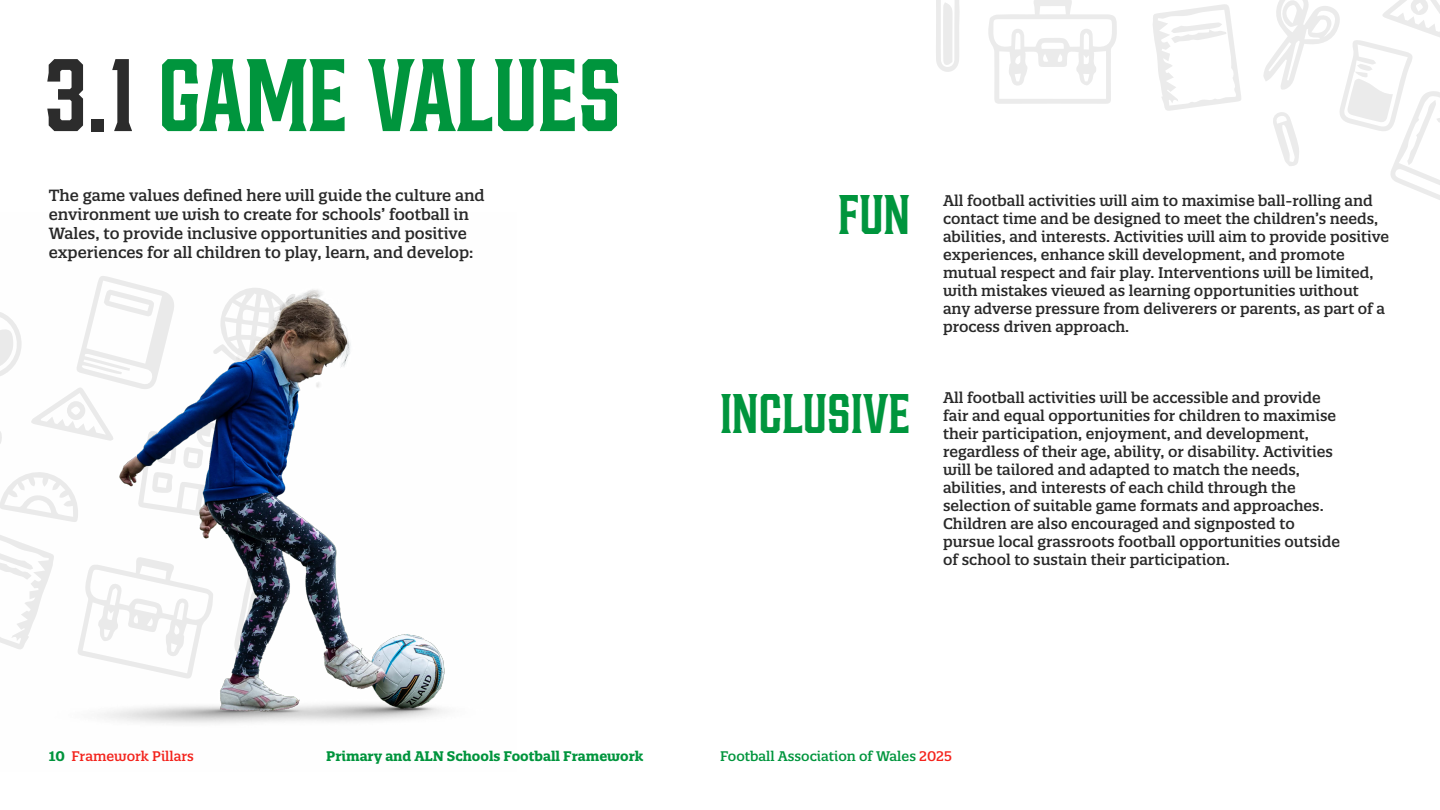
<style>
.page{position:relative;width:1440px;height:810px;background:#fff}
.page>*{position:absolute;margin:0;border:0;box-sizing:border-box;transform-origin:0 0}
.t1{font:700 90px "Draig";letter-spacing:-.025em;color:#00953d}
.t2{font:700 48.75px "Draig";letter-spacing:-.025em;color:#00953d}
.t3{font:500 15.75px/18.9px "Quatro Slab";color:#292929}
.t4{font:500 15px/18px "Quatro Slab";color:#292929}
.t5{font:700 13.5px "Quatro Slab";color:#00953d}
.t6{font:500 13.5px "Quatro Slab";color:#00953d}
.t7{font:500 13.5px "Quatro Slab";color:#f4241d}
.s1{color:#2c2c2c}
.s2{font-weight:700;color:#00953d}
.s3{color:#f4241d}
</style>
<div class="page">
<svg style="left:988px;top:0;width:129px;height:104px"></svg>
<svg style="left:1153px;top:4px;width:88px;height:107px"></svg>
<svg style="left:936px;top:0;width:24px;height:72px"></svg>
<svg style="left:1263px;top:0;width:177px;height:200px"></svg>
<img style="left:0;top:276px;width:446px;height:448px">
<h1 class="t1" style="left:42px;top:42px;width:583px"><span class="s1">3.1</span> GAME VALUES</h1>
<p class="t3" style="left:49px;top:186px;width:438px">The game values defined here will guide the culture and environment we wish to create for schools’ football in Wales, to provide inclusive opportunities and positive experiences for all children to play, learn, and develop:</p>
<p class="t4" style="left:943px;top:192px;width:448px">All football activities will aim to maximise ball-rolling and contact time and be designed to meet the children’s needs, abilities, and interests. Activities will aim to provide positive experiences, enhance skill development, and promote mutual respect and fair play. Interventions will be limited, with mistakes viewed as learning opportunities without any adverse pressure from deliverers or parents, as part of a process driven approach.</p>
<h2 class="t2" style="left:838px;top:186px;width:74px">FUN</h2>
<h2 class="t2" style="left:719px;top:385px;width:193px">INCLUSIVE</h2>
<p class="t4" style="left:943px;top:389px;width:399px">All football activities will be accessible and provide fair and equal opportunities for children to maximise their participation, enjoyment, and development, regardless of their age, ability, or disability. Activities will be tailored and adapted to match the needs, abilities, and interests of each child through the selection of suitable game formats and approaches.<br>Children are also encouraged and signposted to pursue local grassroots football opportunities outside of school to sustain their participation.</p>
<p class="t7" style="left:49px;top:748px;width:147px"><span class="s2">10</span> Framework Pillars</p>
<p class="t5" style="left:326px;top:748px;width:319px">Primary and ALN Schools Football Framework</p>
<p class="t6" style="left:720px;top:748px;width:233px">Football Association of Wales <span class="s3">2025</span></p>
</div>
